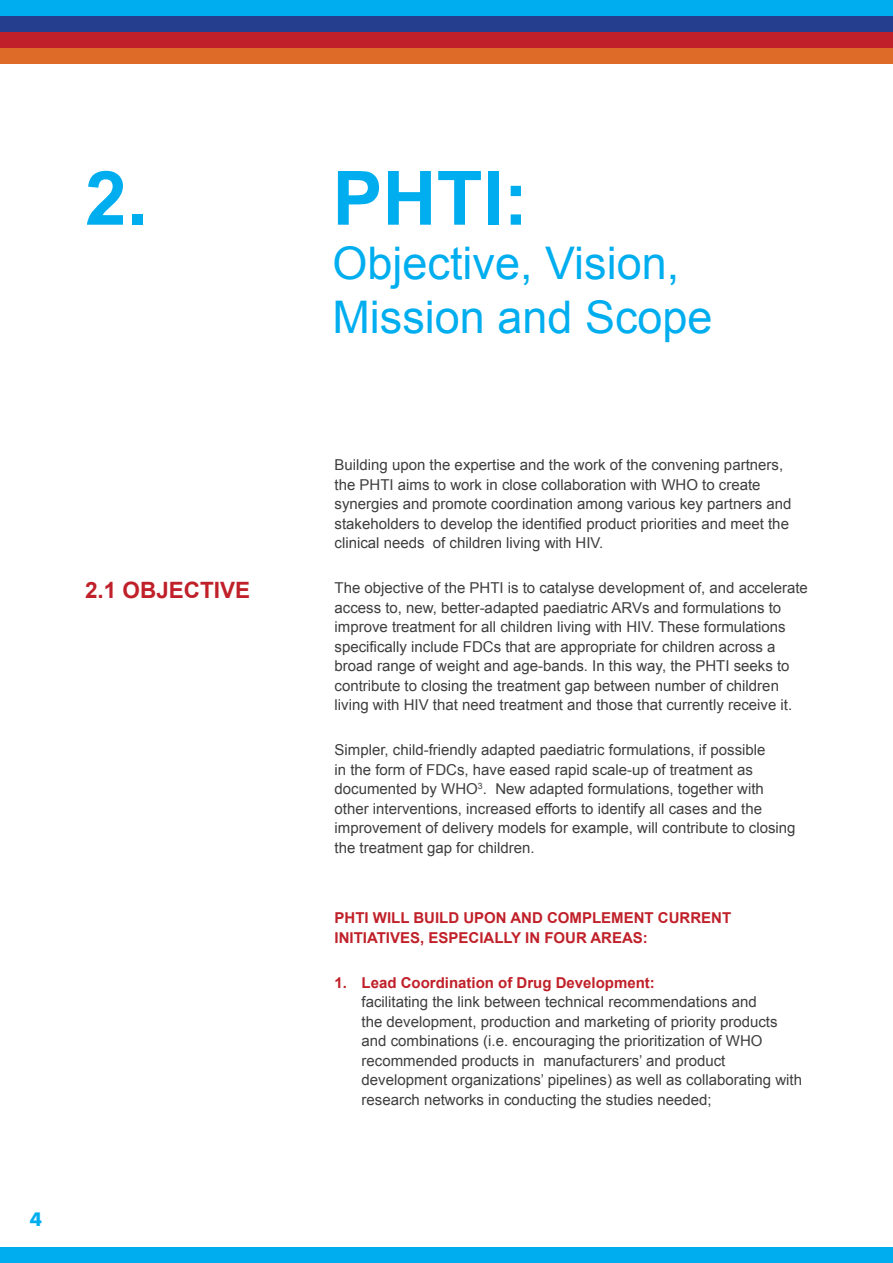
<style>
.page{position:relative;width:893px;height:1263px;background:#fff}
.page>*{position:absolute;margin:0;border:0;box-sizing:border-box;transform-origin:0 0}
.Cover_title{font:700 75px "Arial";color:#00aeef}
.Cover_title-2{font:45px/54px "Arial";color:#00aeef}
.Cover_title-3{font:700 22.5px "Arial";color:#c02029}
.t1{font:700 18px "Futura";color:#00aeef}
.Cover_title-4{font:15px/19.5px "Arial";color:#3e3e3f}
.Cover_title-5{font:700 15px/19.5px "Arial";color:#c02029}
.s1{font-weight:700;color:#c02029}
</style>
<div class="page">
<div style="left:0;top:0;width:893px;height:16px;background:#00aeef"></div>
<div style="left:0;top:1247px;width:893px;height:16px;background:#00aeef"></div>
<div style="left:0;top:48px;width:893px;height:16px;background:#de6b27"></div>
<div style="left:0;top:16px;width:893px;height:16px;background:#253f8e"></div>
<div style="left:0;top:32px;width:893px;height:16px;background:#c02029"></div>
<p class="Cover_title" style="left:85px;top:149px;width:64px">2.</p>
<p class="Cover_title-3" style="left:85px;top:575px;width:167px">2.1 OBJECTIVE</p>
<p class="t1" style="left:30px;top:1207px;width:14px">4</p>
<p class="Cover_title" style="left:332px;top:149px;width:197px">PHTI:</p>
<p class="Cover_title-2" style="left:332px;top:236px;width:382px">Objective, Vision,<br>Mission and Scope</p>
<p class="Cover_title-4" style="left:335px;top:455px;width:458px">Building upon the expertise and the work of the convening partners, the PHTI aims to work in close collaboration with WHO to create synergies and promote coordination among various key partners and stakeholders to develop the identified product priorities and meet the clinical needs of children living with HIV.</p>
<p class="Cover_title-4" style="left:335px;top:578px;width:475px">The objective of the PHTI is to catalyse development of, and accelerate access to, new, better-adapted paediatric ARVs and formulations to improve treatment for all children living with HIV. These formulations specifically include FDCs that are appropriate for children across a broad range of weight and age-bands. In this way, the PHTI seeks to contribute to closing the treatment gap between number of children living with HIV that need treatment and those that currently receive it.</p>
<p class="Cover_title-4" style="left:335px;top:740px;width:462px">Simpler, child-friendly adapted paediatric formulations, if possible<br>in the form of FDCs, have eased rapid scale-up of treatment as documented by WHO<sup>3</sup>. New adapted formulations, together with other interventions, increased efforts to identify all cases and the improvement of delivery models for example, will contribute to closing the treatment gap for children.</p>
<p class="Cover_title-5" style="left:335px;top:909px;width:398px">PHTI WILL BUILD UPON AND COMPLEMENT CURRENT<br>INITIATIVES, ESPECIALLY IN FOUR AREAS:</p>
<p class="Cover_title-4" style="left:362px;top:973px;width:442px;text-indent:-27px"><span class="s1">1. Lead Coordination of Drug Development:<br></span>facilitating the link between technical recommendations and<br>the development, production and marketing of priority products and combinations (i.e. encouraging the prioritization of WHO recommended products in manufacturers’ and product development organizations’ pipelines) as well as collaborating with research networks in conducting the studies needed;</p>
</div>
